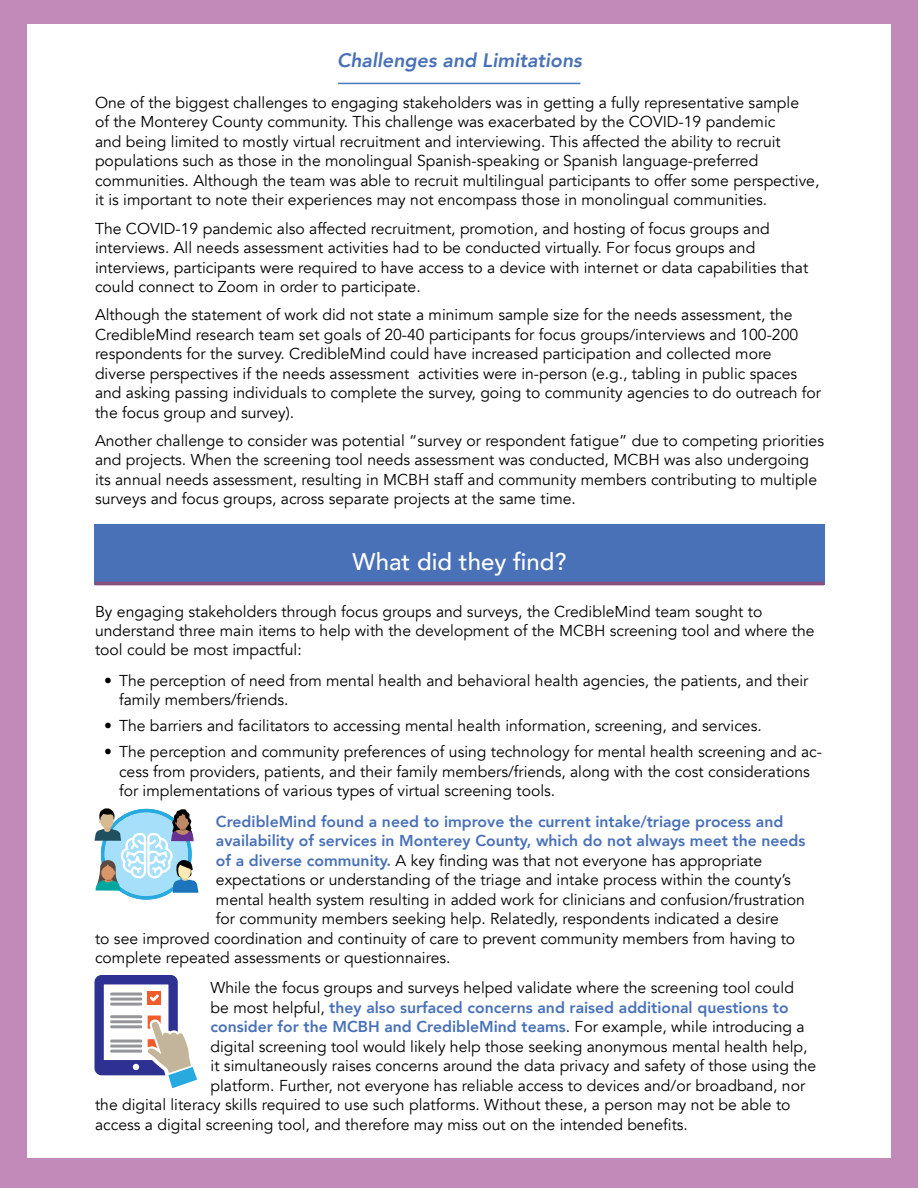
<style>
.page{position:relative;width:918px;height:1188px;background:#c28ab9}
.page>*{position:absolute;margin:0;border:0;box-sizing:border-box;transform-origin:0 0}
.t1{font:500 24px "Avenir";color:#fff}
.t2{font:italic 800 19.5px "Avenir";color:#4971b8}
.t3{font:15.75px/19.5px "Avenir";color:#000}
.t4{font:800 15.75px "Avenir";color:#4971b8}
.s1{font-weight:800;color:#4971b8}
.s2{font-weight:400;color:#000}
</style>
<div class="page">
<div style="left:27px;top:24px;width:864px;height:1134px;background:#fff"></div>
<div style="left:94px;top:524px;width:731px;height:61px;background:#4971b8"></div>
<hr style="left:95px;top:582px;width:729px;height:3px;background:#87507d">
<svg style="left:94px;top:808px;width:104px;height:92px"></svg>
<svg style="left:94px;top:975px;width:103px;height:113px"></svg>
<hr style="left:338px;top:83px;width:242px;height:1px;background:#447bbe">
<p class="t2" style="left:337px;top:49px;width:246px">Challenges and Limitations</p>
<p class="t3" style="left:95px;top:93px;width:726px">One of the biggest challenges to engaging stakeholders was in getting a fully representative sample<br>of the Monterey County community. This challenge was exacerbated by the COVID-19 pandemic<br>and being limited to mostly virtual recruitment and interviewing. This affected the ability to recruit populations such as those in the monolingual Spanish-speaking or Spanish language-preferred communities. Although the team was able to recruit multilingual participants to offer some perspective, it is important to note their experiences may not encompass those in monolingual communities.</p>
<p class="t3" style="left:95px;top:219px;width:715px">The COVID-19 pandemic also affected recruitment, promotion, and hosting of focus groups and interviews. All needs assessment activities had to be conducted virtually. For focus groups and interviews, participants were required to have access to a device with internet or data capabilities that could connect to Zoom in order to participate.</p>
<p class="t3" style="left:95px;top:305px;width:728px">Although the statement of work did not state a minimum sample size for the needs assessment, the CredibleMind research team set goals of 20-40 participants for focus groups/interviews and 100-200 respondents for the survey. CredibleMind could have increased participation and collected more diverse perspectives if the needs assessment activities were in-person (e.g., tabling in public spaces and asking passing individuals to complete the survey, going to community agencies to do outreach for the focus group and survey).</p>
<p class="t3" style="left:95px;top:431px;width:731px">Another challenge to consider was potential “survey or respondent fatigue” due to competing priorities and projects. When the screening tool needs assessment was conducted, MCBH was also undergoing its annual needs assessment, resulting in MCBH staff and community members contributing to multiple surveys and focus groups, across separate projects at the same time.</p>
<h1 class="t1" style="left:353px;top:541px;width:215px">What did they find?</h1>
<p class="t3" style="left:95px;top:602px;width:721px">By engaging stakeholders through focus groups and surveys, the CredibleMind team sought to understand three main items to help with the development of the MCBH screening tool and where the tool could be most impactful:</p>
<p class="t3" style="left:119px;top:671px;width:691px;text-indent:-15px">• The perception of need from mental health and behavioral health agencies, the patients, and their family members/friends.</p>
<p class="t3" style="left:104px;top:716px;width:659px">• The barriers and facilitators to accessing mental health information, screening, and services.</p>
<p class="t3" style="left:119px;top:742px;width:705px;text-indent:-15px">• The perception and community preferences of using technology for mental health screening and ac&shy;cess from providers, patients, and their family members/friends, along with the cost considerations for implementations of various types of virtual screening tools.</p>
<p class="t4" style="left:216px;top:809px;width:569px">CredibleMind found a need to improve the current intake/triage process and</p>
<p class="t4" style="left:216px;top:828px;width:591px">availability of services in Monterey County, which do not always meet the needs</p>
<p class="t3" style="left:216px;top:851px;width:548px"><span class="s1">of a diverse community.</span> A key finding was that not everyone has appropriate</p>
<p class="t3" style="left:216px;top:870px;width:576px">expectations or understanding of the triage and intake process within the county’s</p>
<p class="t3" style="left:216px;top:890px;width:591px">mental health system resulting in added work for clinicians and confusion/frustration</p>
<p class="t3" style="left:216px;top:909px;width:564px">for community members seeking help. Relatedly, respondents indicated a desire</p>
<p class="t3" style="left:95px;top:929px;width:702px">to see improved coordination and continuity of care to prevent community members from having to</p>
<p class="t3" style="left:95px;top:948px;width:357px">complete repeated assessments or questionnaires.</p>
<p class="t3" style="left:211px;top:978px;width:585px">While the focus groups and surveys helped validate where the screening tool could</p>
<p class="t4" style="left:211px;top:995px;width:580px"><span class="s2">be most helpful,</span> they also surfaced concerns and raised additional questions to</p>
<p class="t4" style="left:211px;top:1015px;width:596px">consider for the MCBH and CredibleMind teams<span class="s2">. For example, while introducing a</span></p>
<p class="t3" style="left:211px;top:1037px;width:599px">digital screening tool would likely help those seeking anonymous mental health help,</p>
<p class="t3" style="left:211px;top:1056px;width:607px">it simultaneously raises concerns around the data privacy and safety of those using the</p>
<p class="t3" style="left:211px;top:1076px;width:596px">platform. Further, not everyone has reliable access to devices and/or broadband, nor</p>
<p class="t3" style="left:95px;top:1095px;width:697px">the digital literacy skills required to use such platforms. Without these, a person may not be able to</p>
<p class="t3" style="left:95px;top:1115px;width:594px">access a digital screening tool, and therefore may miss out on the intended benefits.</p>
</div>
